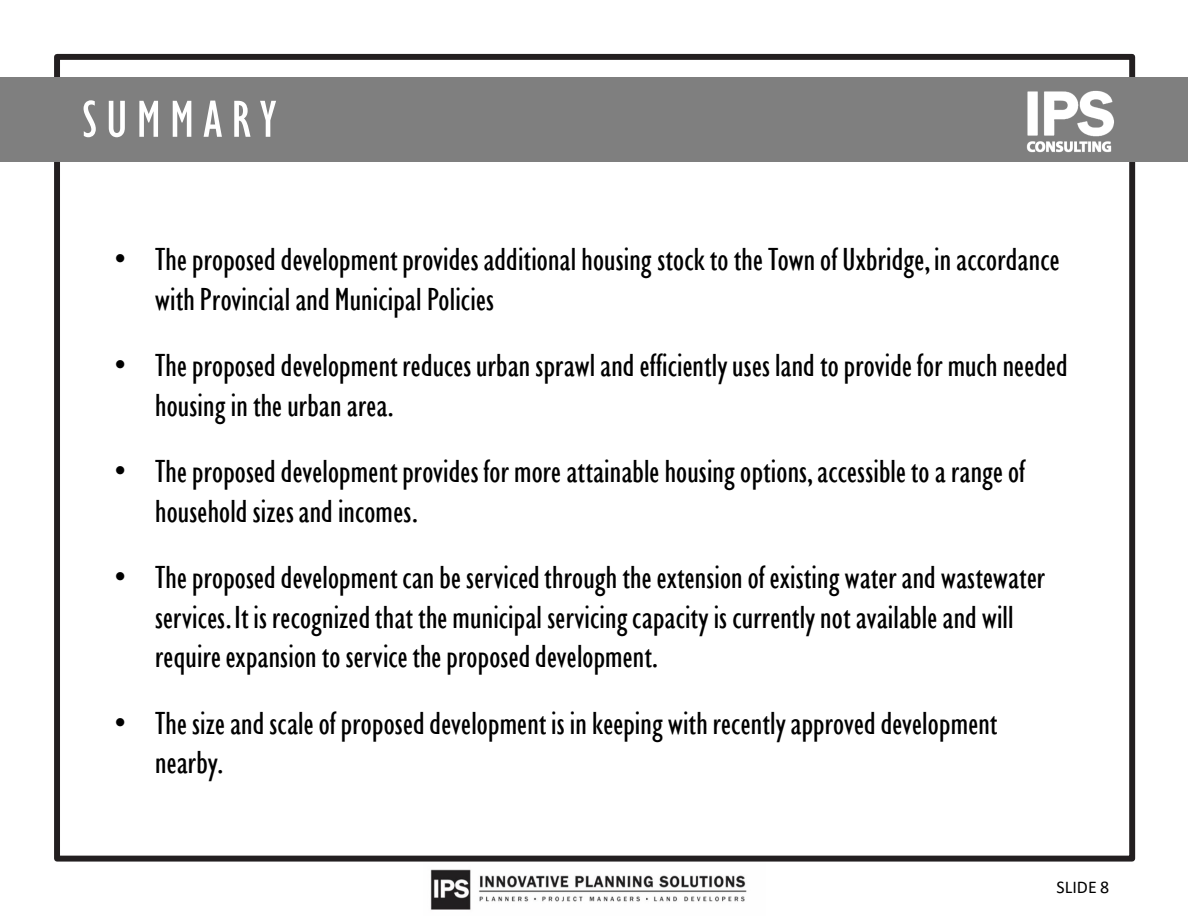
<style>
.page{position:relative;width:1188px;height:918px;background:#fff}
.page>*{position:absolute;margin:0;border:0;box-sizing:border-box;transform-origin:0 0}
.t1{font:condensed 53.85px "Gill Sans Nova";letter-spacing:.17em;color:#fff}
.t2{font:condensed 32.85px/39.6px "Gill Sans Nova";letter-spacing:.005em;color:#000}
.t3{font:18px "Calibri";color:#000}
.s1{font-family:"Arial";font-stretch:normal}
</style>
<div class="page">
<div style="left:54px;top:54px;width:1081px;height:808px;border:6px solid #231f20"></div>
<div style="left:0;top:77px;width:973px;height:85px;background:#7f7f7f"></div>
<div style="left:973px;top:77px;width:215px;height:85px;background:#7f7f7f"></div>
<img style="left:1026px;top:69px;width:110px;height:84px">
<img style="left:430px;top:869px;width:317px;height:41px">
<p class="t1" style="left:82px;top:83px;width:196px">SUMMARY</p>
<p class="t2" style="left:155px;top:239px;width:906px;text-indent:-40px"><span class="s1">•</span> The proposed development provides additional housing stock to the Town of Uxbridge, in accordance with Provincial and Municipal Policies</p>
<p class="t2" style="left:155px;top:345px;width:914px;text-indent:-40px"><span class="s1">•</span> The proposed development reduces urban sprawl and efficiently uses land to provide for much needed housing in the urban area.</p>
<p class="t2" style="left:155px;top:451px;width:872px;text-indent:-40px"><span class="s1">•</span> The proposed development provides for more attainable housing options, accessible to a range of household sizes and incomes.</p>
<p class="t2" style="left:155px;top:557px;width:892px;text-indent:-40px"><span class="s1">•</span> The proposed development can be serviced through the extension of existing water and wastewater services. It is recognized that the municipal servicing capacity is currently not available and will require expansion to service the proposed development.</p>
<p class="t2" style="left:155px;top:702px;width:844px;text-indent:-40px"><span class="s1">•</span> The size and scale of proposed development is in keeping with recently approved development nearby.</p>
<p class="t3" style="left:1057px;top:876px;width:54px">SLIDE 8</p>
</div>
